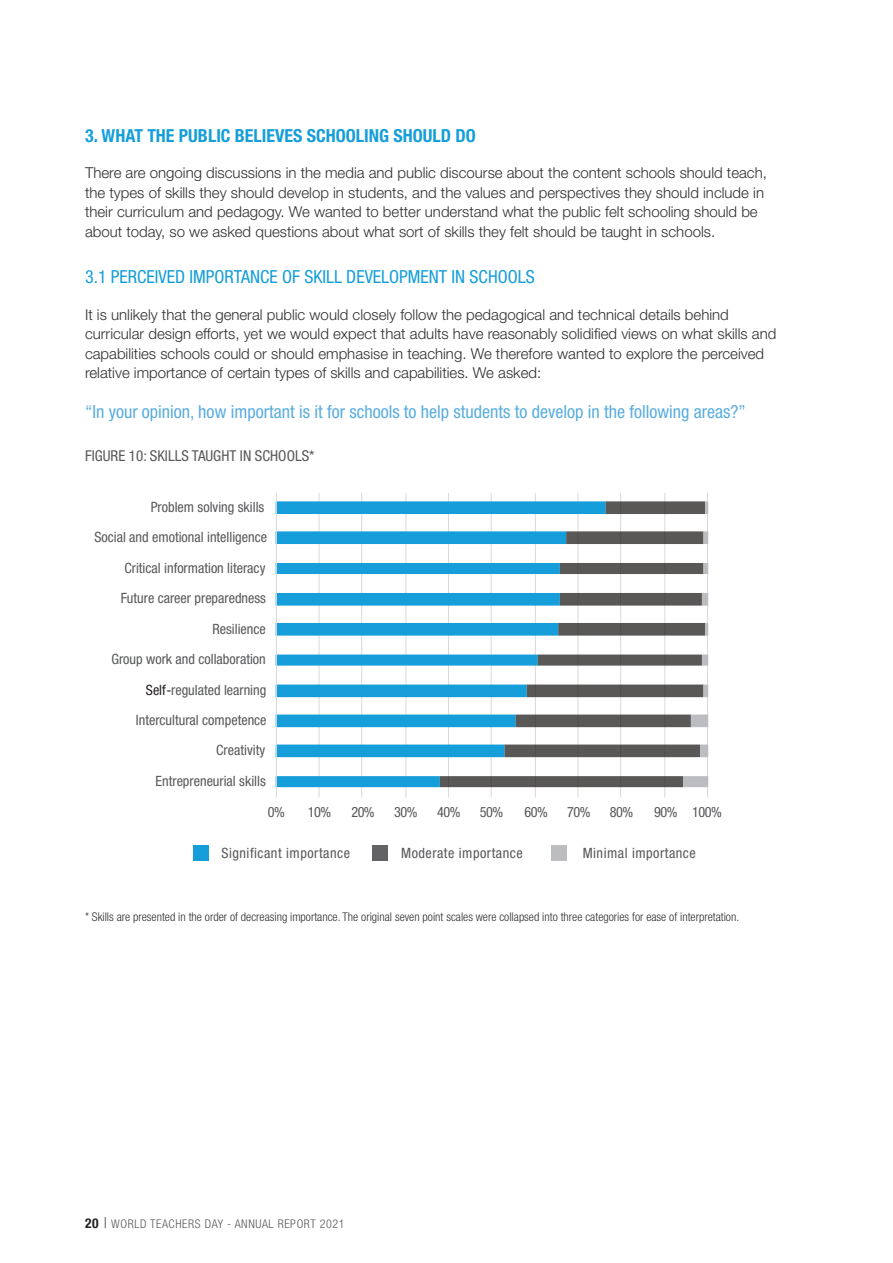
<style>
.page{position:relative;width:893px;height:1263px;background:#fff}
.page>*{position:absolute;margin:0;border:0;box-sizing:border-box;transform-origin:0 0}
.t1{font:condensed 18px "Helvetica Neue";color:#5aade0}
.t2{font:condensed 18px "Helvetica Neue";color:#159eda}
.t3{font:700 condensed 18px "Helvetica Neue";color:#159eda}
.t4{font:300 15px/19.5px "Helvetica Neue";color:#312f30}
.t5{font:condensed 15px "Helvetica Neue";color:#57585a}
.t6{font:condensed 14.25px/30.5px "Helvetica Neue";color:#57585a;text-align:right}
.t7{font:condensed 14.25px "Helvetica Neue";letter-spacing:.035em;color:#57585a}
.t8{font:300 condensed 12px "Helvetica Neue";color:#312f30}
.t9{font:300 condensed 12px "Helvetica Neue";letter-spacing:.05em;color:#57585a}
.s1{color:#231f20}
.s2{font-weight:700;font-size:13.5px;color:#231f20}
.s3{font-weight:400;font-size:15px}
</style>
<div class="page">
<hr style="left:319px;top:493px;width:1px;height:304px;background:#dad9d8">
<hr style="left:361px;top:493px;width:1px;height:304px;background:#dad9d8">
<hr style="left:405px;top:493px;width:1px;height:304px;background:#dad9d8">
<hr style="left:448px;top:493px;width:1px;height:304px;background:#dad9d8">
<hr style="left:491px;top:493px;width:1px;height:304px;background:#dad9d8">
<hr style="left:535px;top:493px;width:1px;height:304px;background:#dad9d8">
<hr style="left:578px;top:493px;width:1px;height:304px;background:#dad9d8">
<hr style="left:620px;top:493px;width:1px;height:304px;background:#dad9d8">
<hr style="left:664px;top:493px;width:1px;height:304px;background:#dad9d8">
<hr style="left:707px;top:493px;width:1px;height:304px;background:#dad9d8">
<svg style="left:277px;top:501px;width:163px;height:286px"></svg>
<svg style="left:440px;top:501px;width:243px;height:286px"></svg>
<svg style="left:683px;top:501px;width:25px;height:286px"></svg>
<hr style="left:276px;top:493px;width:1px;height:304px;background:#dad9d8">
<div style="left:551px;top:845px;width:16px;height:15px;background:#bcbdc0"></div>
<div style="left:372px;top:845px;width:16px;height:15px;background:#636366"></div>
<div style="left:194px;top:845px;width:15px;height:15px;background:#159eda"></div>
<p class="t3" style="left:85px;top:124px;width:392px">3. WHAT THE PUBLIC BELIEVES SCHOOLING SHOULD DO</p>
<p class="t4" style="left:85px;top:163px;width:683px">There are ongoing discussions in the media and public discourse about the content schools should teach, the types of skills they should develop in students, and the values and perspectives they should include in their curriculum and pedagogy. We wanted to better understand what the public felt schooling should be about today, so we asked questions about what sort of skills they felt should be taught in schools.</p>
<p class="t2" style="left:85px;top:266px;width:451px">3.1 PERCEIVED IMPORTANCE OF SKILL DEVELOPMENT IN SCHOOLS</p>
<p class="t4" style="left:85px;top:304px;width:693px">It is unlikely that the general public would closely follow the pedagogical and technical details behind curricular design efforts, yet we would expect that adults have reasonably solidified views on what skills and capabilities schools could or should emphasise in teaching. We therefore wanted to explore the perceived relative importance of certain types of skills and capabilities. We asked:</p>
<p class="t1" style="left:85px;top:401px;width:662px">“In your opinion, how important is it for schools to help students to develop in the following areas?”</p>
<p class="t5" style="left:85px;top:447px;width:231px">FIGURE 10: SKILLS TAUGHT IN SCHOOLS*</p>
<p class="t6" style="left:94px;top:491px;width:174px">Problem solving skills<br>Social and emotional intelligence<br>Critical information literacy<br>Future career preparedness<br>Resilience<br>Group work and collaboration<br><span class="s1">Self-</span>regulated learning<br>Intercultural competence<br>Creativity<br>Entrepreneurial skills</p>
<p class="t6" style="left:268px;top:796px;width:19px">0%</p>
<p class="t6" style="left:308px;top:796px;width:25px">10%</p>
<p class="t6" style="left:351px;top:796px;width:25px">20%</p>
<p class="t6" style="left:394px;top:796px;width:25px">30%</p>
<p class="t6" style="left:437px;top:796px;width:25px">40%</p>
<p class="t6" style="left:480px;top:796px;width:25px">50%</p>
<p class="t6" style="left:524px;top:796px;width:25px">60%</p>
<p class="t6" style="left:567px;top:796px;width:25px">70%</p>
<p class="t6" style="left:610px;top:796px;width:25px">80%</p>
<p class="t6" style="left:654px;top:796px;width:69px">90% 100%</p>
<p class="t7" style="left:221px;top:845px;width:130px">Significant importance</p>
<p class="t7" style="left:401px;top:845px;width:123px">Moderate importance</p>
<p class="t7" style="left:583px;top:845px;width:115px">Minimal importance</p>
<p class="t8" style="left:85px;top:910px;width:656px">* Skills are presented in the order of decreasing importance. The original seven point scales were collapsed into three categories for ease of interpretation.</p>
<p class="t9" style="left:85px;top:1217px;width:261px"><span class="s2">20</span> <span class="s3">|</span> WORLD TEACHERS DAY - ANNUAL REPORT 2021</p>
</div>
